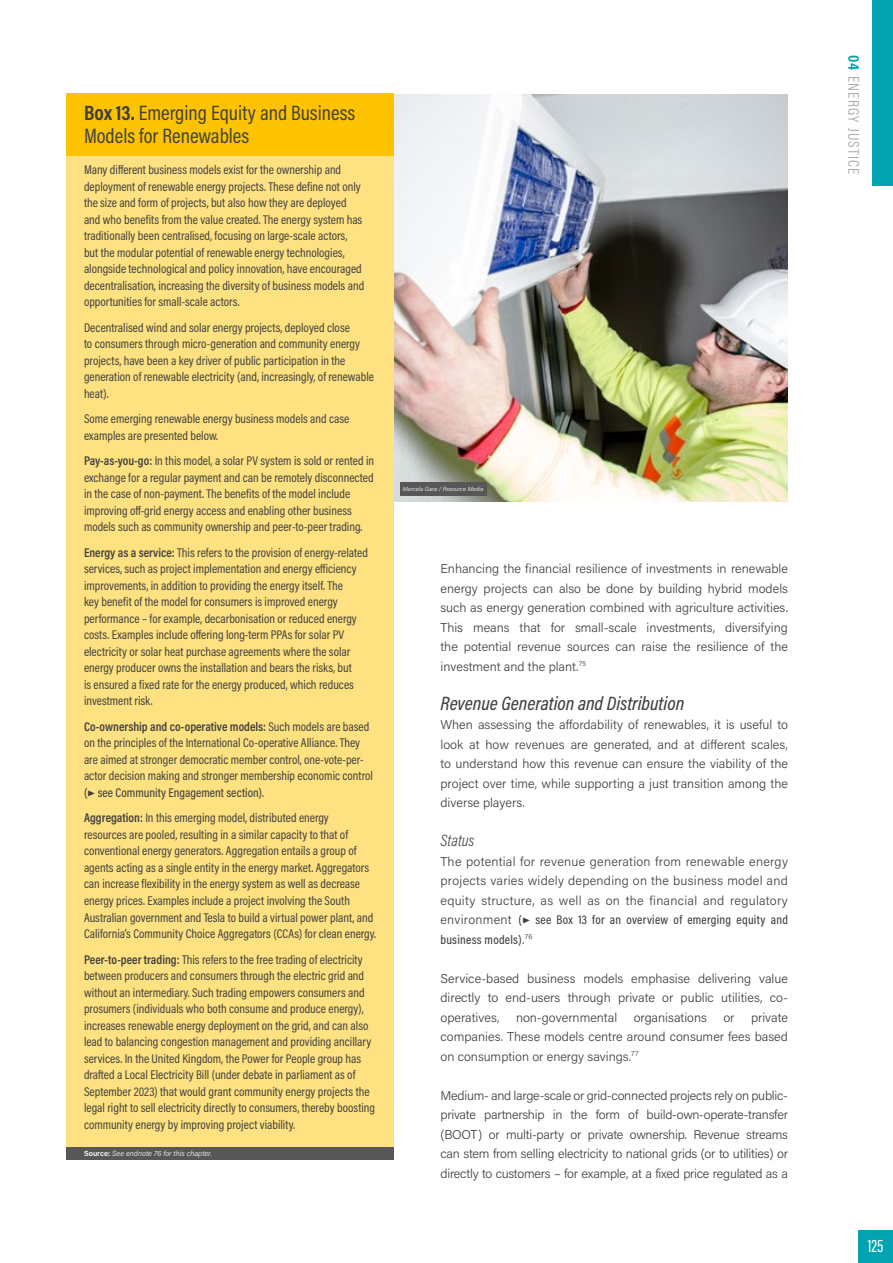
<style>
.page{position:relative;width:893px;height:1263px;background:#fff}
.page>*{position:absolute;margin:0;border:0;box-sizing:border-box;transform-origin:0 0}
.Box_Heading_04{font:21px/22.5px "Acumin Pro Cond";color:#404040}
.Heading_4{font:italic 500 19.5px "Acumin Pro Cond";color:#404040}
.t1{font:500 18px "Acumin Pro Extra Cond";color:#fff}
.Heading_5{font:italic 300 16.5px "Acumin Pro Cond";color:#404040}
.t2{font:300 15.45px "Acumin Pro Cond";letter-spacing:.08em;color:#9f9f9f}
.Box_Body{font:12.75px/16.5px "Acumin Pro Cond";color:#404040}
.Body{font:300 12.75px/19.5px "Acumin Pro";color:#404040;text-align:justify}
.Box_Source{font:italic 300 7.5px "Acumin Pro";color:#fff}
.Photo_Credit{font:italic 300 6px "Acumin Pro";color:#fff}
.s1{font-weight:700}
.s2{font-weight:600}
.s3{font-weight:500}
.s4{font-weight:600;font-style:normal}
.s5{font-family:"Acumin Pro Cond";font-weight:500}
.s6{font-weight:700;color:#00a3af}
</style>
<div class="page">
<img style="left:394px;top:94px;width:394px;height:407px">
<div style="left:66px;top:93px;width:328px;height:73px;background:#fdc300"></div>
<div style="left:66px;top:156px;width:328px;height:169px;background:#fee180"></div>
<div style="left:66px;top:314px;width:328px;height:102px;background:#fee180"></div>
<div style="left:66px;top:405px;width:328px;height:53px;background:#fee180"></div>
<div style="left:66px;top:447px;width:328px;height:103px;background:#fee180"></div>
<div style="left:66px;top:539px;width:328px;height:185px;background:#fee180"></div>
<div style="left:66px;top:713px;width:328px;height:102px;background:#fee180"></div>
<div style="left:66px;top:804px;width:328px;height:152px;background:#fee180"></div>
<div style="left:66px;top:945px;width:328px;height:202px;background:#fee180"></div>
<div style="left:66px;top:1147px;width:328px;height:12px;background:#575757"></div>
<div style="left:400px;top:482px;width:87px;height:13px;background:#575757"></div>
<div style="left:872px;top:0;width:21px;height:186px;background:#00a3af"></div>
<div style="left:858px;top:1231px;width:35px;height:32px;background:#00a3af"></div>
<p class="Box_Heading_04" style="left:84px;top:102px;width:273px"><span class="s1">Box 13.</span> Emerging Equity and Business<br>Models for Renewables</p>
<p class="Box_Body" style="left:84px;top:162px;width:282px">Many different business models exist for the ownership and deployment of renewable energy projects. These define not only the size and form of projects, but also how they are deployed and who benefits from the value created. The energy system has traditionally been centralised, focusing on large-scale actors, but the modular potential of renewable energy technologies, alongside technological and policy innovation, have encouraged decentralisation, increasing the diversity of business models and opportunities for small-scale actors.</p>
<p class="Box_Body" style="left:84px;top:319px;width:291px">Decentralised wind and solar energy projects, deployed close<br>to consumers through micro-generation and community energy projects, have been a key driver of public participation in the generation of renewable electricity (and, increasingly, of renewable heat).</p>
<p class="Box_Body" style="left:84px;top:411px;width:267px">Some emerging renewable energy business models and case examples are presented below.</p>
<p class="Box_Body" style="left:84px;top:453px;width:292px"><span class="s2">Pay-as-you-go:</span> In this model, a solar PV system is sold or rented in exchange for a regular payment and can be remotely disconnected in the case of non-payment. The benefits of the model include improving off-grid energy access and enabling other business models such as community ownership and peer-to-peer trading.</p>
<p class="Box_Body" style="left:84px;top:544px;width:285px"><span class="s2">Energy as a service:</span> This refers to the provision of energy-related services, such as project implementation and energy efficiency improvements, in addition to providing the energy itself. The<br>key benefit of the model for consumers is improved energy performance – for example, decarbonisation or reduced energy costs. Examples include offering long-term PPAs for solar PV electricity or solar heat purchase agreements where the solar energy producer owns the installation and bears the risks, but<br>is ensured a fixed rate for the energy produced, which reduces investment risk.</p>
<p class="Box_Body" style="left:84px;top:718px;width:290px"><span class="s2">Co-ownership and co-operative models:</span> Such models are based on the principles of the International Co-operative Alliance. They are aimed at stronger democratic member control, one-vote-per&shy;actor decision making and stronger membership economic control <span class="s3">(▶ see Community Engagement section)</span>.</p>
<p class="Box_Body" style="left:84px;top:809px;width:293px"><span class="s2">Aggregation:</span> In this emerging model, distributed energy<br>resources are pooled, resulting in a similar capacity to that of conventional energy generators. Aggregation entails a group of agents acting as a single entity in the energy market. Aggregators can increase flexibility in the energy system as well as decrease energy prices. Examples include a project involving the South Australian government and Tesla to build a virtual power plant, and California’s Community Choice Aggregators (CCAs) for clean energy.</p>
<p class="Box_Body" style="left:84px;top:950px;width:293px"><span class="s2">Peer-to-peer trading:</span> This refers to the free trading of electricity between producers and consumers through the electric grid and without an intermediary. Such trading empowers consumers and prosumers (individuals who both consume and produce energy), increases renewable energy deployment on the grid, and can also lead to balancing congestion management and providing ancillary services. In the United Kingdom, the Power for People group has drafted a Local Electricity Bill (under debate in parliament as of September 2023) that would grant community energy projects the legal right to sell electricity directly to consumers, thereby boosting community energy by improving project viability.</p>
<p class="Box_Source" style="left:84px;top:1148px;width:129px"><span class="s4">Source:</span> See endnote 76 for this chapter.</p>
<p class="Photo_Credit" style="left:403px;top:484px;width:82px">Marcela Gara / Resource Media</p>
<p class="Body" style="left:440px;top:558px;width:349px">Enhancing the financial resilience of investments in renewable energy projects can also be done by building hybrid models such as energy generation combined with agriculture activities.<br>This means that for small-scale investments, diversifying the potential revenue sources can raise the resilience of the investment and the plant.<sup>75</sup></p>
<p class="Heading_4" style="left:440px;top:690px;width:245px">Revenue Generation and Distribution</p>
<p class="Body" style="left:440px;top:714px;width:349px">When assessing the affordability of renewables, it is useful to look at how revenues are generated, and at different scales, to understand how this revenue can ensure the viability of the project over time, while supporting a just transition among the diverse players.</p>
<p class="Heading_5" style="left:440px;top:830px;width:35px">Status</p>
<p class="Body" style="left:440px;top:851px;width:349px">The potential for revenue generation from renewable energy projects varies widely depending on the business model and equity structure, as well as on the financial and regulatory environment <span class="s5">(▶ see Box 13 for an overview of emerging equity and business models)</span>.<sup>76</sup></p>
<p class="Body" style="left:440px;top:968px;width:349px">Service-based business models emphasise delivering value directly to end-users through private or public utilities, co&shy;operatives,</p>
<p class="Body" style="left:440px;top:1007px;width:349px;text-indent:310px">private companies. These models centre around consumer fees based on consumption or energy savings.<sup>77</sup></p>
<p class="Body" style="left:440px;top:1085px;width:349px">Medium- and large-scale or grid-connected projects rely on public&shy;private partnership in the form of build-own-operate-transfer (BOOT) or multi-party or private ownership. Revenue streams can stem from selling electricity to national grids (or to utilities) or directly to customers – for example, at a fixed price regulated as a</p>
<p class="Body" style="left:516px;top:1007px;width:103px">non-governmental</p>
<p class="Body" style="left:634px;top:1007px;width:75px">organisations</p>
<p class="Body" style="left:723px;top:1007px;width:13px">or</p>
<p class="t2" style="left:863px;top:55px;width:121px;rotate:90deg"><span class="s6">04</span> ENERGY JUSTICE</p>
<h3 class="t1" style="left:868px;top:1235px;width:17px">125</h3>
</div>
